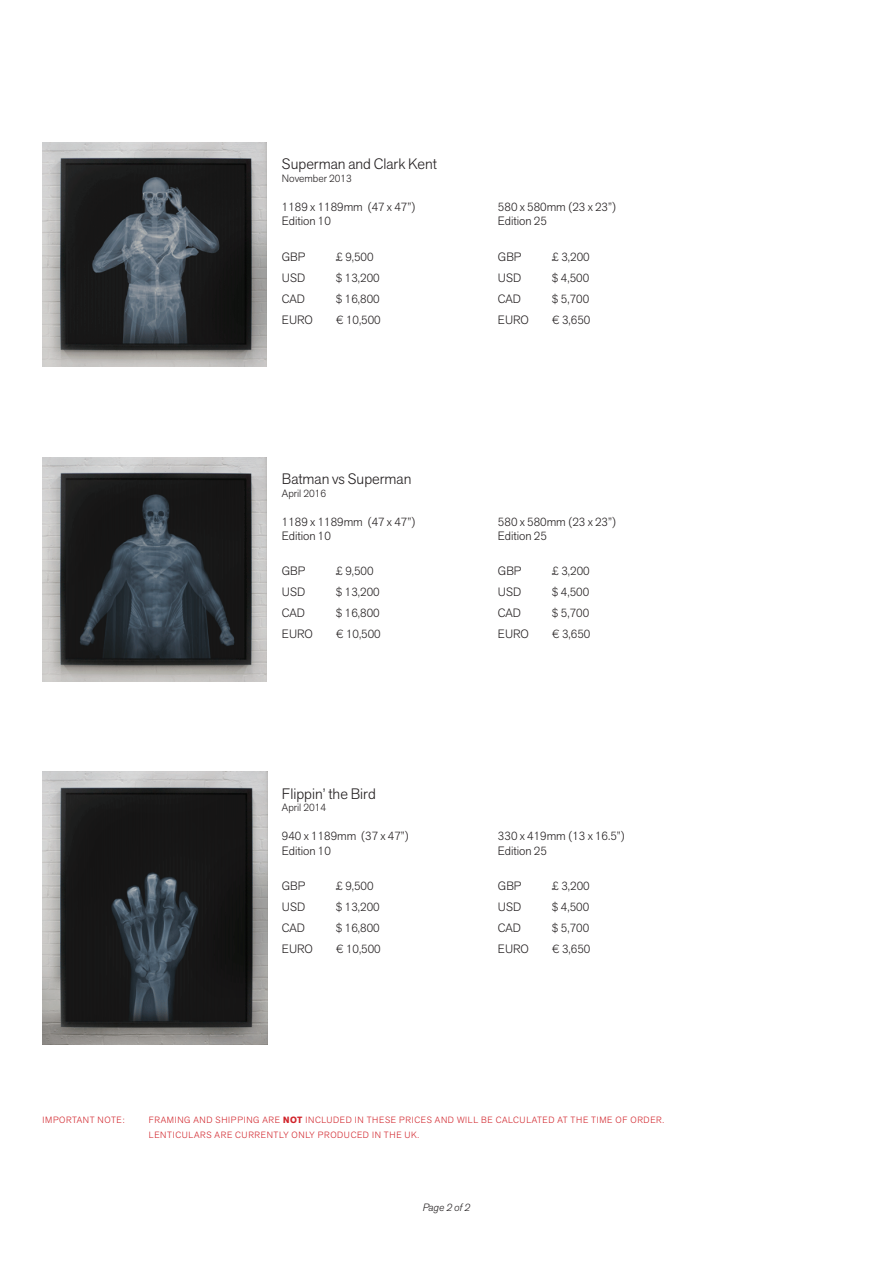
<style>
.page{position:relative;width:893px;height:1263px;background:#fff}
.page>*{position:absolute;margin:0;border:0;box-sizing:border-box;transform-origin:0 0}
.t1{font:300 15px "Akzid Grtsk Next";color:#231f20}
.t2{font:300 12px "Akzid Grtsk Next";color:#231f20}
.t3{font:300 10.5px "Akzid Grtsk Next";color:#231f20}
.t4{font:italic 300 10.5px "Akzid Grtsk Next";color:#231f20}
.t5{font:300 9px/15px "Akzid Grtsk Next";letter-spacing:.07em;color:#d1232a}
.s1{font-weight:700}
</style>
<div class="page">
<img style="left:43px;top:142px;width:224px;height:224px">
<img style="left:43px;top:457px;width:224px;height:224px">
<img style="left:43px;top:772px;width:224px;height:272px">
<p class="t1" style="left:282px;top:154px;width:156px">Superman and Clark Kent</p>
<p class="t3" style="left:282px;top:172px;width:71px">November 2013</p>
<p class="t2" style="left:282px;top:199px;width:135px">1189 x 1189mm (47 x 47”)</p>
<p class="t2" style="left:498px;top:199px;width:120px">580 x 580mm (23 x 23”)</p>
<p class="t2" style="left:282px;top:213px;width:50px">Edition 10</p>
<p class="t2" style="left:498px;top:213px;width:50px">Edition 25</p>
<p class="t2" style="left:282px;top:249px;width:25px">GBP</p>
<p class="t2" style="left:336px;top:249px;width:39px">£ 9,500</p>
<p class="t2" style="left:498px;top:249px;width:25px">GBP</p>
<p class="t2" style="left:552px;top:249px;width:39px">£ 3,200</p>
<p class="t2" style="left:282px;top:270px;width:25px">USD</p>
<p class="t2" style="left:336px;top:270px;width:45px">$ 13,200</p>
<p class="t2" style="left:498px;top:270px;width:25px">USD</p>
<p class="t2" style="left:552px;top:270px;width:39px">$ 4,500</p>
<p class="t2" style="left:282px;top:291px;width:25px">CAD</p>
<p class="t2" style="left:336px;top:291px;width:45px">$ 16,800</p>
<p class="t2" style="left:498px;top:291px;width:25px">CAD</p>
<p class="t2" style="left:552px;top:291px;width:39px">$ 5,700</p>
<p class="t2" style="left:282px;top:312px;width:33px">EURO</p>
<p class="t2" style="left:336px;top:312px;width:46px">€ 10,500</p>
<p class="t2" style="left:498px;top:312px;width:33px">EURO</p>
<p class="t2" style="left:552px;top:312px;width:40px">€ 3,650</p>
<p class="t1" style="left:282px;top:469px;width:131px">Batman vs Superman</p>
<p class="t3" style="left:282px;top:486px;width:46px">April 2016</p>
<p class="t2" style="left:282px;top:514px;width:135px">1189 x 1189mm (47 x 47”)</p>
<p class="t2" style="left:498px;top:514px;width:120px">580 x 580mm (23 x 23”)</p>
<p class="t2" style="left:282px;top:528px;width:50px">Edition 10</p>
<p class="t2" style="left:498px;top:528px;width:50px">Edition 25</p>
<p class="t2" style="left:282px;top:563px;width:25px">GBP</p>
<p class="t2" style="left:336px;top:563px;width:39px">£ 9,500</p>
<p class="t2" style="left:498px;top:563px;width:25px">GBP</p>
<p class="t2" style="left:552px;top:563px;width:39px">£ 3,200</p>
<p class="t2" style="left:282px;top:584px;width:25px">USD</p>
<p class="t2" style="left:336px;top:584px;width:45px">$ 13,200</p>
<p class="t2" style="left:498px;top:584px;width:25px">USD</p>
<p class="t2" style="left:552px;top:584px;width:39px">$ 4,500</p>
<p class="t2" style="left:282px;top:605px;width:25px">CAD</p>
<p class="t2" style="left:336px;top:605px;width:45px">$ 16,800</p>
<p class="t2" style="left:498px;top:605px;width:25px">CAD</p>
<p class="t2" style="left:552px;top:605px;width:39px">$ 5,700</p>
<p class="t2" style="left:282px;top:626px;width:33px">EURO</p>
<p class="t2" style="left:336px;top:626px;width:46px">€ 10,500</p>
<p class="t2" style="left:498px;top:626px;width:33px">EURO</p>
<p class="t2" style="left:552px;top:626px;width:40px">€ 3,650</p>
<p class="t1" style="left:282px;top:784px;width:95px">Flippin’ the Bird</p>
<p class="t3" style="left:282px;top:801px;width:46px">April 2014</p>
<p class="t2" style="left:282px;top:828px;width:129px">940 x 1189mm (37 x 47”)</p>
<p class="t2" style="left:498px;top:828px;width:129px">330 x 419mm (13 x 16.5”)</p>
<p class="t2" style="left:282px;top:843px;width:50px">Edition 10</p>
<p class="t2" style="left:498px;top:843px;width:50px">Edition 25</p>
<p class="t2" style="left:282px;top:878px;width:25px">GBP</p>
<p class="t2" style="left:336px;top:878px;width:39px">£ 9,500</p>
<p class="t2" style="left:498px;top:878px;width:25px">GBP</p>
<p class="t2" style="left:552px;top:878px;width:39px">£ 3,200</p>
<p class="t2" style="left:282px;top:899px;width:25px">USD</p>
<p class="t2" style="left:336px;top:899px;width:45px">$ 13,200</p>
<p class="t2" style="left:498px;top:899px;width:25px">USD</p>
<p class="t2" style="left:552px;top:899px;width:39px">$ 4,500</p>
<p class="t2" style="left:282px;top:920px;width:25px">CAD</p>
<p class="t2" style="left:336px;top:920px;width:45px">$ 16,800</p>
<p class="t2" style="left:498px;top:920px;width:25px">CAD</p>
<p class="t2" style="left:552px;top:920px;width:39px">$ 5,700</p>
<p class="t2" style="left:282px;top:941px;width:33px">EURO</p>
<p class="t2" style="left:336px;top:941px;width:46px">€ 10,500</p>
<p class="t2" style="left:498px;top:941px;width:33px">EURO</p>
<p class="t2" style="left:552px;top:941px;width:40px">€ 3,650</p>
<p class="t5" style="left:43px;top:1112px;width:84px">IMPORTANT NOTE:</p>
<p class="t5" style="left:149px;top:1112px;width:517px">FRAMING AND SHIPPING ARE <span class="s1">NOT</span> INCLUDED IN THESE PRICES AND WILL BE CALCULATED AT THE TIME OF ORDER.<br>LENTICULARS ARE CURRENTLY ONLY PRODUCED IN THE UK.</p>
<p class="t4" style="left:423px;top:1201px;width:49px">Page 2 of 2</p>
</div>
